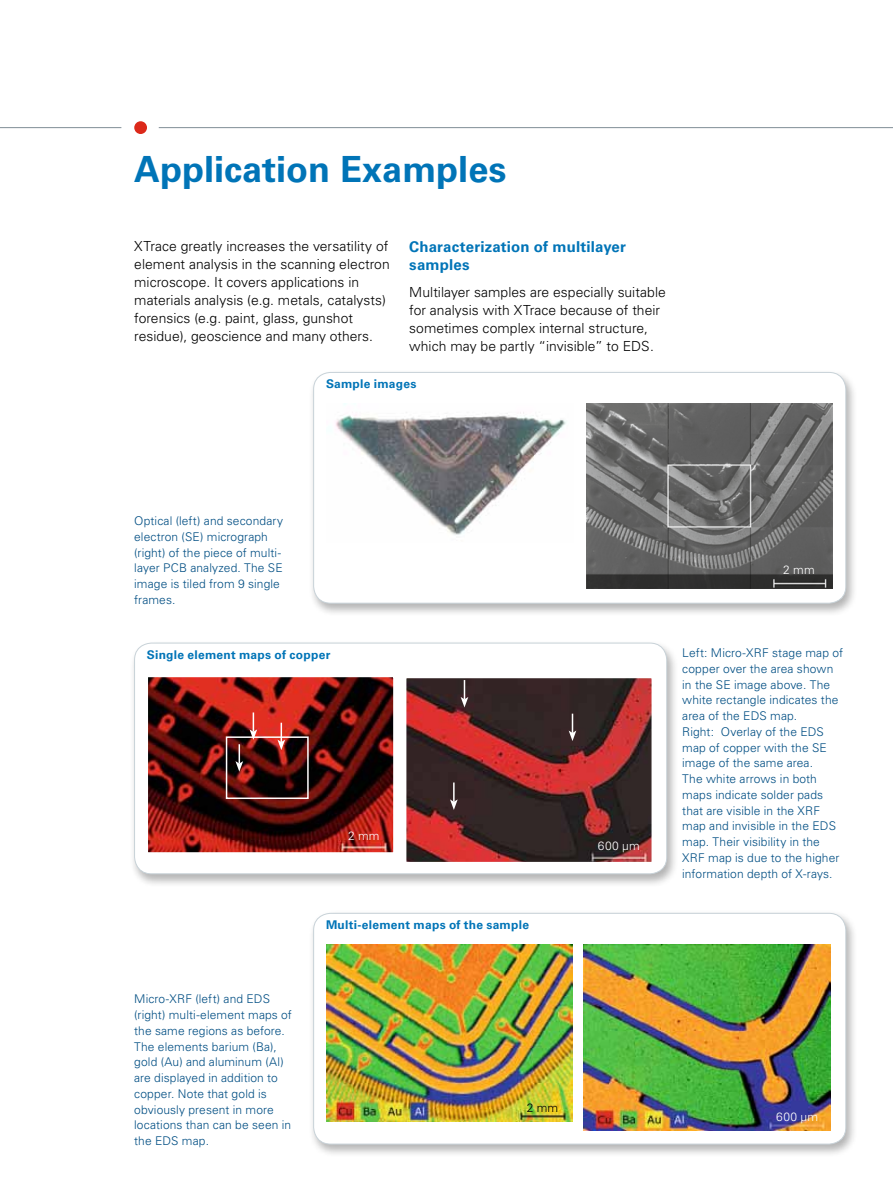
<style>
.page{position:relative;width:893px;height:1187px;background:#fff}
.page>*{position:absolute;margin:0;border:0;box-sizing:border-box;transform-origin:0 0}
.t1{font:700 36px "Univers LT Std";color:#0074b7}
.t2{font:700 15px/18px "Univers LT Std";letter-spacing:.01em;color:#0074b7}
.t3{font:300 13.8px/18px "Univers LT Std";color:#000}
.t4{font:300 12px/15.8px "Univers LT Std";letter-spacing:.01em;color:#004e83}
.t5{font:700 12px "Univers LT Std";letter-spacing:.02em;color:#0074b7}
.t6{font:300 12px "Univers LT Std";letter-spacing:.03em;color:#fff}
.t7{font:300 12px "Univers LT Std";color:#000}
</style>
<div class="page">
<div style="left:134px;top:121px;width:13px;height:13px;background:#dc291a;border-radius:50%"></div>
<hr style="left:0;top:127px;width:121px;height:1px;background:#808e96">
<hr style="left:159px;top:127px;width:734px;height:1px;background:#808e96">
<div style="left:309px;top:369px;width:549px;height:248px;background:#000;opacity:.3"></div>
<div style="left:314px;top:372px;width:532px;height:231px;background:#fff;border-radius:17px"></div>
<div style="left:313px;top:372px;width:533px;height:231px;border:1px solid #c8d2d8;border-radius:17px"></div>
<img style="left:335px;top:403px;width:231px;height:132px">
<img style="left:586px;top:404px;width:247px;height:184px">
<div style="left:129px;top:639px;width:550px;height:248px;background:#000;opacity:.3"></div>
<div style="left:135px;top:643px;width:532px;height:230px;background:#fff;border-radius:17px"></div>
<div style="left:134px;top:642px;width:533px;height:232px;border:1px solid #c8d2d8;border-radius:17px"></div>
<img style="left:150px;top:678px;width:242px;height:172px">
<div style="left:147px;top:675px;width:248px;height:178px;border:2px solid #fff"></div>
<div style="left:226px;top:736px;width:83px;height:63px;border:2px solid #fff"></div>
<svg style="left:235px;top:744px;width:8px;height:27px"></svg>
<svg style="left:250px;top:712px;width:7px;height:27px"></svg>
<svg style="left:277px;top:722px;width:8px;height:28px"></svg>
<img style="left:408px;top:679px;width:242px;height:181px">
<div style="left:405px;top:676px;width:248px;height:187px;border:2px solid #fff"></div>
<svg style="left:569px;top:713px;width:7px;height:28px"></svg>
<svg style="left:461px;top:680px;width:7px;height:27px"></svg>
<svg style="left:450px;top:782px;width:8px;height:27px"></svg>
<div style="left:309px;top:909px;width:549px;height:248px;background:#000;opacity:.3"></div>
<div style="left:314px;top:913px;width:532px;height:230px;background:#fff;border-radius:17px"></div>
<div style="left:313px;top:912px;width:533px;height:232px;border:1px solid #c8d2d8;border-radius:17px"></div>
<img style="left:326px;top:944px;width:247px;height:177px">
<img style="left:584px;top:944px;width:247px;height:185px">
<h1 class="t1" style="left:134px;top:148px;width:374px">Application Examples</h1>
<p class="t3" style="left:134px;top:237px;width:257px">XTrace greatly increases the versatility of element analysis in the scanning electron microscope. It covers applications in materials analysis (e.g. metals, catalysts) forensics (e.g. paint, glass, gunshot residue), geoscience and many others.</p>
<p class="t2" style="left:409px;top:238px;width:218px">Characterization of multilayer samples</p>
<p class="t3" style="left:409px;top:283px;width:258px">Multilayer samples are especially suitable for analysis with XTrace because of their sometimes complex internal structure, which may be partly “invisible” to EDS.</p>
<p class="t5" style="left:326px;top:377px;width:92px">Sample images</p>
<p class="t4" style="left:134px;top:513px;width:150px">Optical (left) and secondary electron (SE) micrograph (right) of the piece of multi&shy;layer PCB analyzed. The SE image is tiled from 9 single frames.</p>
<p class="t6" style="left:783px;top:562px;width:33px">2 mm</p>
<p class="t5" style="left:147px;top:647px;width:185px">Single element maps of copper</p>
<p class="t4" style="left:682px;top:645px;width:162px">Left: Micro-XRF stage map of copper over the area shown in the SE image above. The white rectangle indicates the area of the EDS map.<br>Right: Overlay of the EDS map of copper with the SE image of the same area.<br>The white arrows in both maps indicate solder pads that are visible in the XRF map and invisible in the EDS map. Their visibility in the<br>XRF map is due to the higher information depth of X-rays.</p>
<p class="t6" style="left:348px;top:828px;width:33px">2 mm</p>
<p class="t6" style="left:598px;top:838px;width:44px">600 µm</p>
<p class="t4" style="left:134px;top:991px;width:159px">Micro-XRF (left) and EDS (right) multi-element maps of the same regions as before.<br>The elements barium (Ba), gold (Au) and aluminum (Al) are displayed in addition to copper. Note that gold is obviously present in more locations than can be seen in the EDS map.</p>
<p class="t5" style="left:326px;top:917px;width:205px">Multi-element maps of the sample</p>
<p class="t7" style="left:527px;top:1100px;width:33px">2 mm</p>
<p class="t6" style="left:776px;top:1108px;width:44px">600 µm</p>
</div>
